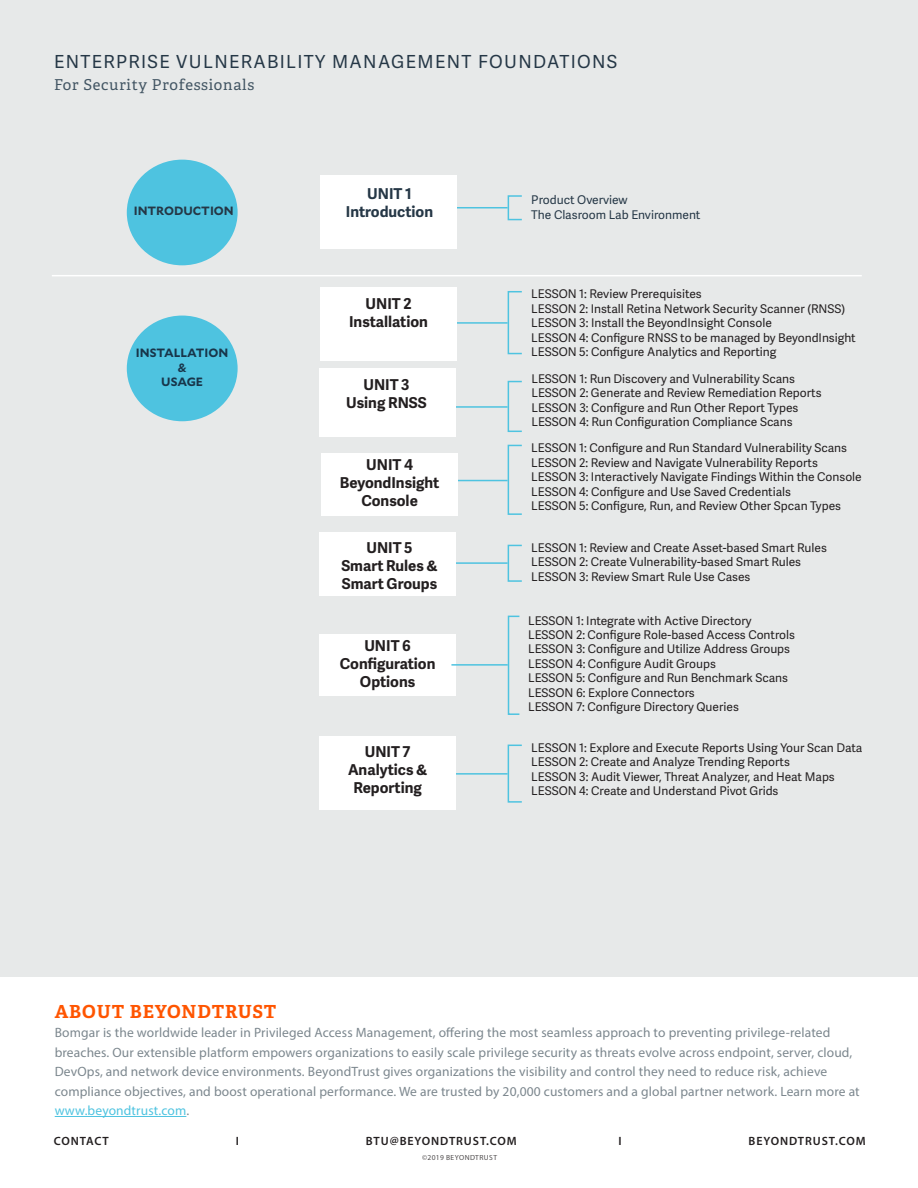
<style>
.page{position:relative;width:918px;height:1188px;background:#fff}
.page>*{position:absolute;margin:0;border:0;box-sizing:border-box;transform-origin:0 0}
.t1{font:18px "Adelle Sans";letter-spacing:.075em;color:#253746}
.t2{font:700 18px "Adelle PE";letter-spacing:.05em;color:#f50}
.t3{font:700 15px/18px "Adelle Sans";color:#231f20;text-align:center}
.t4{font:15px "Adelle PE";letter-spacing:.05em;color:#425563}
.t5{font:700 15px "Adelle Sans";color:#253746}
.t6{font:13.5px/19.5px "Myriad Pro";letter-spacing:.01em;color:#7c878e}
.t7{font:12px/14.4px "Adelle Sans";color:#231f20}
.t8{font:600 12px "Myriad Pro";letter-spacing:.075em;color:#231f20}
.t9{font:12px "Adelle Sans";color:#253746}
.t10{font:700 12px/14.4px "Mallory";color:#18354a;text-align:center}
.t11{font:700 12px "Mallory";color:#253746}
.t12{font:7.5px "Myriad Pro";letter-spacing:.06em;color:#231f20}
.s1{color:#4ec3e0}
</style>
<div class="page">
<div style="left:0;top:0;width:918px;height:976px;background:#e7e9e9"></div>
<div style="left:508px;top:195px;width:15px;height:25px;border:2px solid #4ec3e0"></div>
<hr style="left:439px;top:207px;width:69px;height:1px;background:#4ec3e0">
<hr style="left:55px;top:1116px;width:131px;height:1px;background:#4ec3e0">
<div style="left:127px;top:160px;width:111px;height:105px;background:#4ec3e0;border-radius:50%"></div>
<div style="left:320px;top:176px;width:137px;height:73px;background:#fff"></div>
<hr style="left:52px;top:275px;width:810px;height:1px;background:#fff">
<div style="left:508px;top:291px;width:15px;height:63px;border:2px solid #4ec3e0"></div>
<hr style="left:439px;top:322px;width:69px;height:2px;background:#4ec3e0">
<div style="left:508px;top:381px;width:15px;height:51px;border:2px solid #4ec3e0"></div>
<hr style="left:439px;top:406px;width:69px;height:2px;background:#4ec3e0">
<div style="left:508px;top:445px;width:15px;height:70px;border:2px solid #4ec3e0"></div>
<hr style="left:439px;top:480px;width:69px;height:1px;background:#4ec3e0">
<div style="left:508px;top:545px;width:15px;height:37px;border:2px solid #4ec3e0"></div>
<hr style="left:439px;top:562px;width:69px;height:2px;background:#4ec3e0">
<div style="left:127px;top:316px;width:111px;height:105px;background:#4ec3e0;border-radius:50%"></div>
<div style="left:320px;top:287px;width:137px;height:74px;background:#fff"></div>
<div style="left:319px;top:368px;width:137px;height:69px;background:#fff"></div>
<div style="left:321px;top:453px;width:137px;height:62px;background:#fff"></div>
<div style="left:319px;top:533px;width:137px;height:63px;background:#fff"></div>
<div style="left:319px;top:635px;width:137px;height:61px;background:#fff"></div>
<div style="left:508px;top:616px;width:12px;height:99px;border:2px solid #4ec3e0"></div>
<hr style="left:451px;top:664px;width:57px;height:2px;background:#4ec3e0">
<div style="left:508px;top:745px;width:15px;height:58px;border:2px solid #4ec3e0"></div>
<hr style="left:439px;top:773px;width:69px;height:2px;background:#4ec3e0">
<div style="left:319px;top:736px;width:137px;height:74px;background:#fff"></div>
<p class="t1" style="left:54px;top:48px;width:565px">ENTERPRISE VULNERABILITY MANAGEMENT FOUNDATIONS</p>
<p class="t4" style="left:54px;top:74px;width:202px">For Security Professionals</p>
<p class="t11" style="left:134px;top:201px;width:102px">INTRODUCTION</p>
<p class="t10" style="left:136px;top:345px;width:94px">INSTALLATION &amp;<br>USAGE</p>
<p class="t5" style="left:367px;top:183px;width:46px">UNIT 1</p>
<p class="t5" style="left:346px;top:201px;width:89px">Introduction</p>
<p class="t3" style="left:366px;top:294px;width:47px">UNIT 2</p>
<p class="t3" style="left:349px;top:312px;width:80px">Installation</p>
<p class="t3" style="left:363px;top:375px;width:48px">UNIT 3</p>
<p class="t3" style="left:346px;top:393px;width:82px">Using RNSS</p>
<p class="t3" style="left:366px;top:455px;width:48px">UNIT 4</p>
<p class="t3" style="left:340px;top:473px;width:101px">BeyondInsight<br>Console</p>
<p class="t3" style="left:366px;top:538px;width:48px">UNIT 5</p>
<p class="t3" style="left:341px;top:556px;width:98px;text-align:left">Smart Rules &amp;<br>Smart Groups</p>
<p class="t3" style="left:364px;top:636px;width:48px">UNIT 6</p>
<p class="t3" style="left:340px;top:654px;width:97px">Configuration<br>Options</p>
<p class="t3" style="left:365px;top:742px;width:47px">UNIT 7</p>
<p class="t3" style="left:348px;top:760px;width:81px">Analytics &amp;<br>Reporting</p>
<p class="t9" style="left:531px;top:192px;width:98px">Product Overview</p>
<p class="t9" style="left:531px;top:206px;width:171px">The Clasroom Lab Environment</p>
<p class="t7" style="left:531px;top:287px;width:316px">LESSON 1: Review Prerequisites<br>LESSON 2: Install Retina Network Security Scanner (RNSS)</p>
<p class="t7" style="left:531px;top:315px;width:242px">LESSON 3: Install the BeyondInsight Console</p>
<p class="t7" style="left:531px;top:330px;width:326px">LESSON 4: Configure RNSS to be managed by BeyondInsight</p>
<p class="t7" style="left:531px;top:344px;width:247px">LESSON 5: Configure Analytics and Reporting</p>
<p class="t7" style="left:531px;top:371px;width:265px">LESSON 1: Run Discovery and Vulnerability Scans</p>
<p class="t7" style="left:531px;top:386px;width:292px">LESSON 2: Generate and Review Remediation Reports</p>
<p class="t7" style="left:531px;top:400px;width:269px">LESSON 3: Configure and Run Other Report Types</p>
<p class="t7" style="left:531px;top:414px;width:263px">LESSON 4: Run Configuration Compliance Scans</p>
<p class="t7" style="left:531px;top:440px;width:317px">LESSON 1: Configure and Run Standard Vulnerability Scans</p>
<p class="t7" style="left:531px;top:455px;width:288px">LESSON 2: Review and Navigate Vulnerability Reports</p>
<p class="t7" style="left:531px;top:469px;width:332px">LESSON 3: Interactively Navigate Findings Within the Console</p>
<p class="t7" style="left:531px;top:484px;width:261px">LESSON 4: Configure and Use Saved Credentials</p>
<p class="t7" style="left:531px;top:498px;width:311px">LESSON 5: Configure, Run, and Review Other Spcan Types</p>
<p class="t7" style="left:531px;top:540px;width:297px">LESSON 1: Review and Create Asset-based Smart Rules<br>LESSON 2: Create Vulnerability-based Smart Rules</p>
<p class="t7" style="left:531px;top:569px;width:221px">LESSON 3: Review Smart Rule Use Cases</p>
<p class="t7" style="left:528px;top:613px;width:225px">LESSON 1: Integrate with Active Directory</p>
<p class="t7" style="left:528px;top:627px;width:268px">LESSON 2: Configure Role-based Access Controls</p>
<p class="t7" style="left:528px;top:642px;width:264px">LESSON 3: Configure and Utilize Address Groups</p>
<p class="t7" style="left:528px;top:656px;width:189px">LESSON 4: Configure Audit Groups</p>
<p class="t7" style="left:528px;top:670px;width:262px">LESSON 5: Configure and Run Benchmark Scans</p>
<p class="t7" style="left:528px;top:685px;width:168px">LESSON 6: Explore Connectors</p>
<p class="t7" style="left:528px;top:699px;width:212px">LESSON 7: Configure Directory Queries</p>
<p class="t7" style="left:531px;top:740px;width:333px">LESSON 1: Explore and Execute Reports Using Your Scan Data</p>
<p class="t7" style="left:531px;top:755px;width:260px">LESSON 2: Create and Analyze Trending Reports</p>
<p class="t7" style="left:531px;top:769px;width:305px">LESSON 3: Audit Viewer, Threat Analyzer, and Heat Maps</p>
<p class="t7" style="left:531px;top:783px;width:249px">LESSON 4: Create and Understand Pivot Grids</p>
<p class="t2" style="left:55px;top:998px;width:223px">ABOUT BEYONDTRUST</p>
<p class="t6" style="left:55px;top:1023px;width:807px">Bomgar is the worldwide leader in Privileged Access Management, offering the most seamless approach to preventing privilege-related breaches. Our extensible platform empowers organizations to easily scale privilege security as threats evolve across endpoint, server, cloud, DevOps, and network device environments. BeyondTrust gives organizations the visibility and control they need to reduce risk, achieve compliance objectives, and boost operational performance. We are trusted by 20,000 customers and a global partner network. Learn more at <span class="s1">www.beyondtrust.com</span>.</p>
<p class="t8" style="left:54px;top:1133px;width:57px">CONTACT</p>
<p class="t8" style="left:236px;top:1133px;width:5px">I</p>
<p class="t8" style="left:366px;top:1133px;width:152px">BTU@BEYONDTRUST.COM</p>
<p class="t8" style="left:618px;top:1133px;width:5px">I</p>
<p class="t8" style="left:749px;top:1133px;width:119px">BEYONDTRUST.COM</p>
<p class="t12" style="left:422px;top:1153px;width:76px">©2019 BEYONDTRUST</p>
</div>
